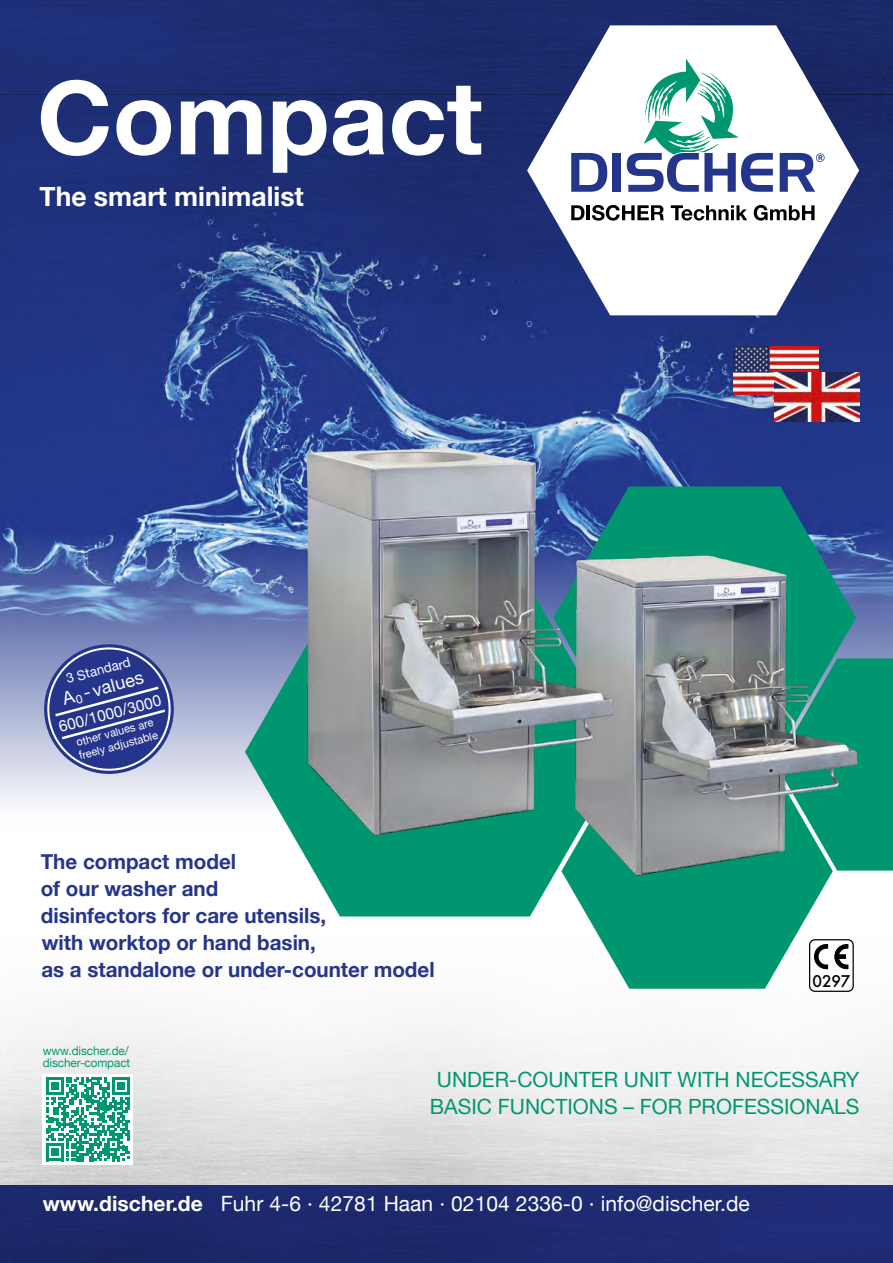
<style>
.page{position:relative;width:893px;height:1263px;background:#fff}
.page>*{position:absolute;margin:0;border:0;box-sizing:border-box;transform-origin:0 0}
.t1{font:700 102px "Helvetica Neue";color:#fff}
.t2{font:700 27px "Helvetica Neue";color:#fff}
.t3{font:700 21px/27px "Helvetica Neue";color:#26358c}
.t4{font:21px/27px "Helvetica Neue";color:#009770;text-align:center}
.t5{font:21px "Helvetica Neue";letter-spacing:.005em;color:#fff}
.t6{font:18px "Helvetica Neue";color:#fff}
.t7{font:15.75px "Helvetica Neue";color:#fff}
.t8{font:500 15.75px "Futura";color:#000}
.t9{font:13.5px "Helvetica Neue";color:#fff}
.t10{font:12px/12px "Helvetica Neue";letter-spacing:-.005em;color:#009770}
.t11{font:11.25px/13.5px "Helvetica Neue";color:#fff}
.s1{font-weight:700}
</style>
<div class="page">
<img style="left:0;top:916px;width:893px;height:269px">
<div style="left:0;top:1185px;width:893px;height:78px;background:#1e2a6f"></div>
<svg style="left:0;top:758px;width:245px;height:46px;fill:#e8eaf3"></svg>
<img style="left:0;top:0;width:893px;height:758px">
<svg style="left:527px;top:25px;width:332px;height:290px"></svg>
<svg style="left:571px;top:205px;width:13px;height:15px"></svg>
<hr style="left:587px;top:205px;width:3px;height:15px;background:#000">
<svg style="left:592px;top:205px;width:72px;height:16px"></svg>
<svg style="left:671px;top:205px;width:76px;height:15px"></svg>
<svg style="left:754px;top:205px;width:61px;height:16px"></svg>
<svg style="left:571px;top:153px;width:36px;height:39px"></svg>
<div style="left:613px;top:153px;width:8px;height:39px;background:#26358c"></div>
<svg style="left:780px;top:153px;width:44px;height:39px"></svg>
<svg style="left:627px;top:59px;width:146px;height:133px"></svg>
<img style="left:733px;top:346px;width:85px;height:48px">
<img style="left:774px;top:372px;width:85px;height:50px">
<svg style="left:245px;top:587px;width:316px;height:329px;fill:#009770"></svg>
<svg style="left:618px;top:486px;width:238px;height:61px;background:#0b8179"></svg>
<svg style="left:561px;top:864px;width:272px;height:125px;fill:#009770"></svg>
<div style="left:877px;top:658px;width:16px;height:213px;background:#009770"></div>
<img style="left:572px;top:547px;width:305px;height:336px">
<img style="left:281px;top:411px;width:337px;height:453px">
<div style="left:810px;top:940px;width:43px;height:51px;background:#fff;border-radius:5px"></div>
<div style="left:809px;top:939px;width:45px;height:53px;border:1px solid #000;border-radius:5px"></div>
<svg style="left:814px;top:944px;width:14px;height:25px"></svg>
<svg style="left:834px;top:944px;width:14px;height:25px"></svg>
<svg style="left:37px;top:637px;width:144px;height:144px;background:#646fad"></svg>
<div style="left:43px;top:1074px;width:90px;height:90px;background:#fff"></div>
<svg style="left:46px;top:1077px;width:84px;height:84px"></svg>
<h1 class="t1" style="left:37px;top:38px;width:447px">Compact</h1>
<p class="t2" style="left:40px;top:175px;width:266px">The smart minimalist</p>
<p class="t9" style="left:64px;top:669px;width:67px;rotate:-15deg">3 Standard</p>
<p class="t6" style="left:59px;top:686px;width:85px;rotate:-15deg">A<sub>0</sub> - values</p>
<p class="t7" style="left:56px;top:716px;width:107px;rotate:-15deg">600/1000/3000</p>
<p class="t11" style="left:74px;top:737px;width:83px;rotate:-15deg">other values are freely adjustable</p>
<p class="t3" style="left:41px;top:849px;width:395px">The compact model<br>of our washer and<br>disinfectors for care utensils,<br>with worktop or hand basin,<br>as a standalone or under-counter model</p>
<p class="t8" style="left:812px;top:970px;width:39px">0297</p>
<p class="t10" style="left:43px;top:1046px;width:89px">www.discher.de/ discher-compact</p>
<p class="t4" style="left:430px;top:1067px;width:431px">UNDER-COUNTER UNIT WITH NECESSARY<br>BASIC FUNCTIONS – FOR PROFESSIONALS</p>
<p class="t5" style="left:43px;top:1188px;width:708px"><span class="s1">www.discher.de</span> Fuhr 4-6 · 42781 Haan · 02104 2336-0 · info@discher.de</p>
</div>
